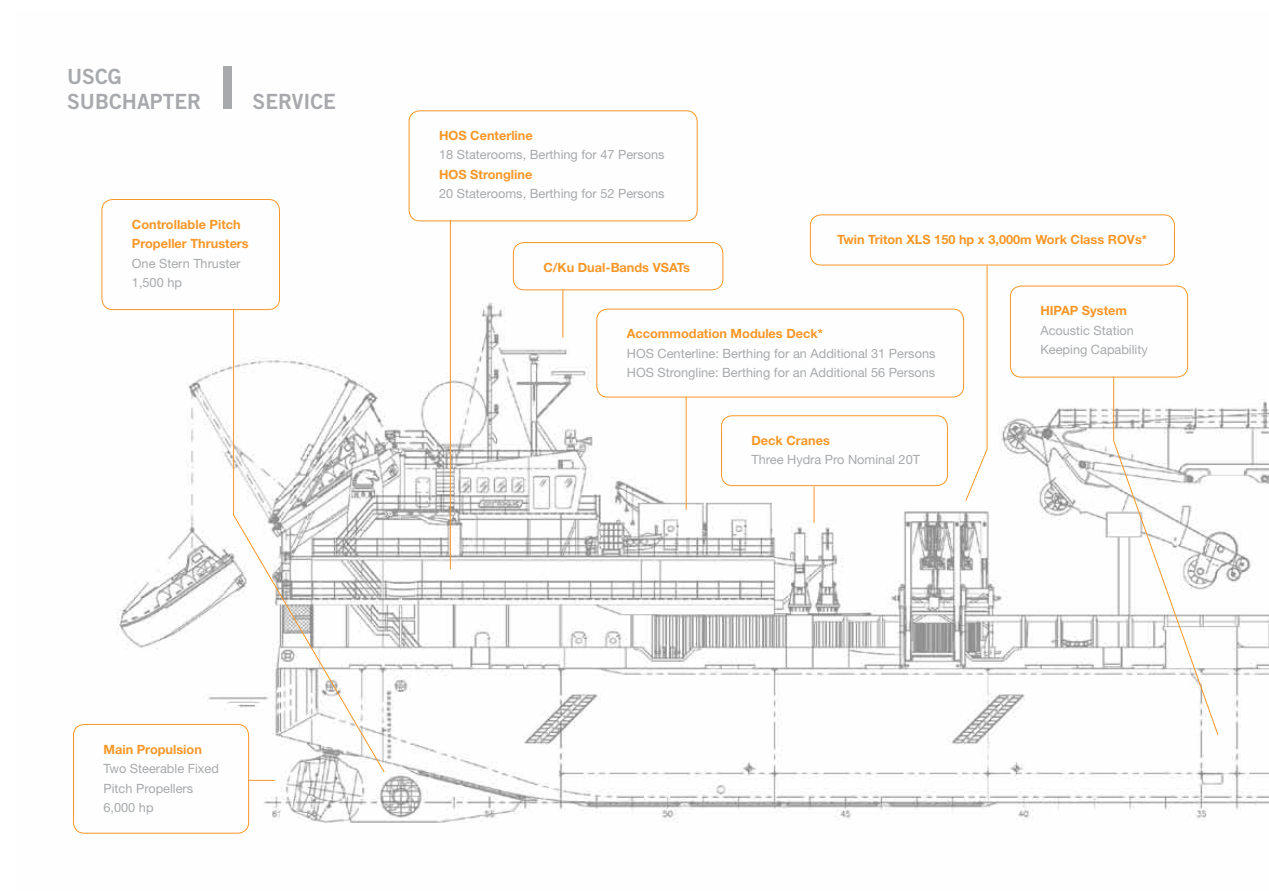
<style>
.page{position:relative;width:1269px;height:891px;background:#fff}
.page>*{position:absolute;margin:0;border:0;box-sizing:border-box;transform-origin:0 0}
.t1{font:58.5px "Trade Gothic Bold Two";color:#a7a9ac}
.t2{font:21px/25.2px "Trade Gothic Bold Two";color:#a7a9ac}
.t3{font:12.75px/19.5px "Helvetica Neue";color:#a7a9ac}
.t4{font:700 12.75px/19.5px "Helvetica Neue";color:#f89728}
</style>
<div class="page">
<img style="left:73px;top:110px;width:1196px;height:724px">
<hr style="left:686px;top:397px;width:1px;height:113px;background:#f89728">
<svg style="left:1113px;top:376px;width:106px;height:360px"></svg>
<hr style="left:450px;top:220px;width:1px;height:349px;background:#f89728">
<hr style="left:562px;top:290px;width:1px;height:47px;background:#f89728">
<svg style="left:249px;top:780px;width:26px;height:1px"></svg>
<svg style="left:965px;top:265px;width:23px;height:237px"></svg>
<div style="left:513px;top:242px;width:210px;height:48px;border:1px solid #f89728;border-radius:11px"></div>
<div style="left:721px;top:415px;width:227px;height:71px;border:1px solid #f89728;border-radius:11px"></div>
<div style="left:810px;top:214px;width:365px;height:51px;border:1px solid #f89728;border-radius:11px"></div>
<div style="left:596px;top:309px;width:368px;height:88px;border:1px solid #f89728;border-radius:11px"></div>
<div style="left:1010px;top:286px;width:178px;height:91px;border:1px solid #f89728;border-radius:11px"></div>
<hr style="left:814px;top:487px;width:1px;height:36px;background:#f89728">
<div style="left:73px;top:724px;width:176px;height:110px;border:1px solid #f89728;border-radius:11px"></div>
<svg style="left:233px;top:309px;width:152px;height:464px"></svg>
<div style="left:102px;top:199px;width:178px;height:111px;border:1px solid #f89728;border-radius:11px"></div>
<div style="left:409px;top:110px;width:289px;height:111px;border:1px solid #f89728;border-radius:11px"></div>
<h2 class="t2" style="left:67px;top:64px;width:136px">USCG<br>SUBCHAPTER</h2>
<h1 class="t1" style="left:218px;top:52px;width:21px">I</h1>
<h2 class="t2" style="left:253px;top:89px;width:85px">SERVICE</h2>
<p class="t4" style="left:132px;top:214px;width:118px">Controllable Pitch<br>Propeller Thrusters</p>
<p class="t3" style="left:132px;top:253px;width:110px">One Stern Thruster<br>1,500 hp</p>
<p class="t4" style="left:439px;top:125px;width:95px">HOS Centerline</p>
<p class="t3" style="left:439px;top:145px;width:227px">18 Staterooms, Berthing for 47 Persons</p>
<p class="t4" style="left:439px;top:164px;width:95px">HOS Strongline</p>
<p class="t3" style="left:439px;top:184px;width:227px">20 Staterooms, Berthing for 52 Persons</p>
<p class="t4" style="left:543px;top:257px;width:148px">C/Ku Dual-Bands VSATs</p>
<p class="t4" style="left:837px;top:229px;width:312px">Twin Triton XLS 150 hp x 3,000m Work Class ROVs*</p>
<p class="t4" style="left:627px;top:324px;width:198px">Accommodation Modules Deck*</p>
<p class="t3" style="left:627px;top:343px;width:310px">HOS Centerline: Berthing for an Additional 31 Persons<br>HOS Strongline: Berthing for an Additional 56 Persons</p>
<p class="t4" style="left:752px;top:430px;width:80px">Deck Cranes</p>
<p class="t3" style="left:752px;top:450px;width:170px">Three Hydra Pro Nominal 20T</p>
<p class="t4" style="left:1040px;top:301px;width:88px">HIPAP System</p>
<p class="t3" style="left:1040px;top:320px;width:109px">Acoustic Station<br>Keeping Capability</p>
<p class="t4" style="left:104px;top:739px;width:100px">Main Propulsion</p>
<p class="t3" style="left:104px;top:759px;width:117px">Two Steerable Fixed<br>Pitch Propellers<br>6,000 hp</p>
</div>
